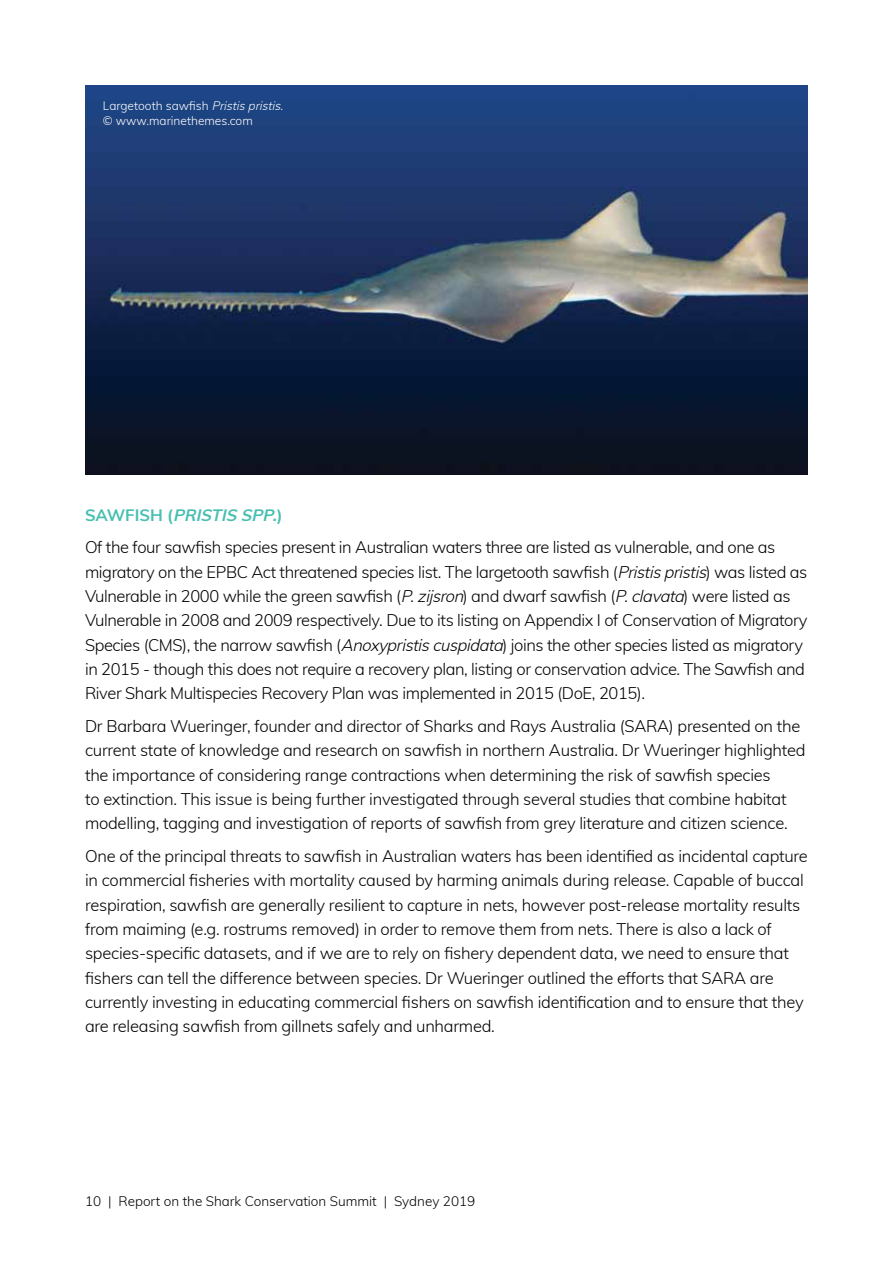
<style>
.page{position:relative;width:893px;height:1263px;background:#fff}
.page>*{position:absolute;margin:0;border:0;box-sizing:border-box;transform-origin:0 0}
.t1{font:300 16.5px/24.3px "Muli";letter-spacing:-.015em;color:#000}
.t2{font:300 13.5px "Muli";color:#000}
.t3{font:300 12px/15px "Muli";color:#fff}
.s1{font-style:italic}
.s2{font-weight:700;color:#46bfb1}
.s3{font-weight:700;font-style:italic;color:#46bfb1}
</style>
<div class="page">
<img style="left:85px;top:85px;width:723px;height:389px">
<p class="t3" style="left:103px;top:97px;width:183px">Largetooth sawfish <span class="s1">Pristispristis</span>. © www.marinethemes.com</p>
<p class="t1" style="left:85px;top:497px;width:692px;line-height:32.8px"><span class="s2">S AW F I S H (</span> <span class="s3">PRISTIS SPP.</span><span class="s2">)<br></span>Of the four sawfish species present in Australian waters three are listed as vulnerable, and one as</p>
<p class="t1" style="left:85px;top:559px;width:724px">migratory on the EPBC Act threatened species list. The largetooth sawfish (<span class="s1">Pristispristis</span>) was listed as Vulnerable in 2000 while the green sawfish (<span class="s1">P.zijsron</span>) and dwarf sawfish (<span class="s1">P.clavata</span>) were listed as Vulnerable in 2008 and 2009 respectively. Due to its listing on Appendix I of Conservation of Migratory Species (CMS), the narrow sawfish (<span class="s1">Anoxypristiscuspidata</span>) joins the other species listed as migratory in 2015 - though this does not require a recovery plan, listing or conservation advice. The Sawfish and River Shark Multispecies Recovery Plan was implemented in 2015 (DoE, 2015).</p>
<p class="t1" style="left:85px;top:713px;width:722px">Dr Barbara Wueringer, founder and director of Sharks and Rays Australia (SARA) presented on the current state of knowledge and research on sawfish in northern Australia. Dr Wueringer highlighted the importance of considering range contractions when determining the risk of sawfish species<br>to extinction. This issue is being further investigated through several studies that combine habitat modelling, tagging and investigation of reports of sawfish from grey literature and citizen science.</p>
<p class="t1" style="left:85px;top:843px;width:724px">One of the principal threats to sawfish in Australian waters has been identified as incidental capture in commercial fisheries with mortality caused by harming animals during release. Capable of buccal respiration, sawfish are generally resilient to capture in nets, however post-release mortality results from maiming (e.g. rostrums removed) in order to remove them from nets. There is also a lack of species-specific datasets, and if we are to rely on fishery dependent data, we need to ensure that fishers can tell the difference between species. Dr Wueringer outlined the efforts that SARA are currently investing in educating commercial fishers on sawfish identification and to ensure that they are releasing sawfish from gillnets safely and unharmed.</p>
<p class="t2" style="left:85px;top:1192px;width:392px">10 | Report on the Shark Conservation Summit | Sydney 2019</p>
</div>
